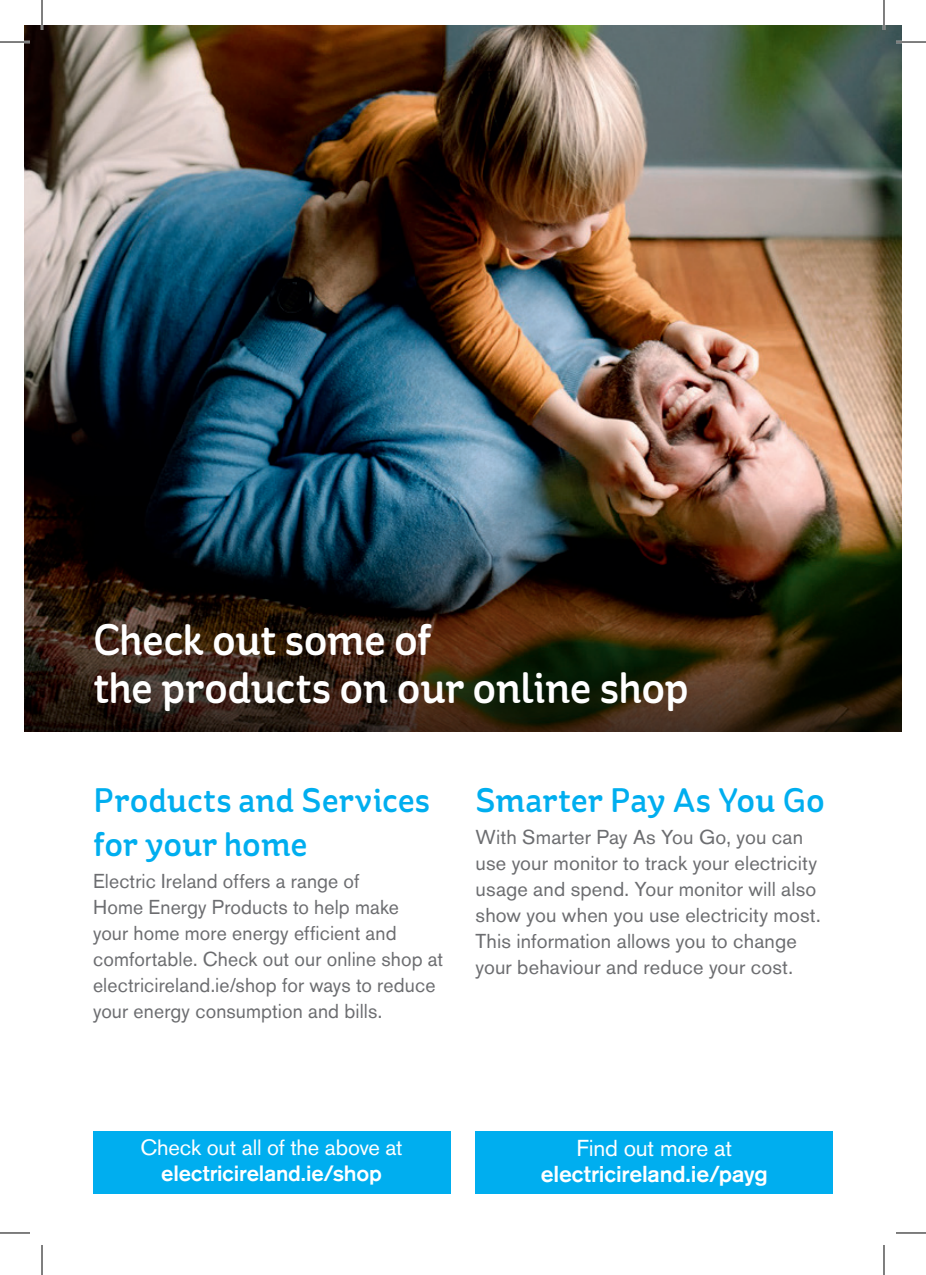
<style>
.page{position:relative;width:926px;height:1275px;background:#fff}
.page>*{position:absolute;margin:0;border:0;box-sizing:border-box;transform-origin:0 0}
.t1{font:500 44px/48px "St Ryde";letter-spacing:-.02em;color:#fff}
.t2{font:500 34px/43.6px "St Ryde";letter-spacing:-.005em;color:#00aeef}
.t3{font:500 22.8px "Akzidenz Grotesk BQ";letter-spacing:-.01em;color:#fff}
.t4{font:22.8px "Akzidenz Grotesk BQ";letter-spacing:-.01em;color:#fff}
.t5{font:22px "Akzidenz Grotesk BQ";letter-spacing:-.01em;color:#fff}
.t6{font:500 22px "Akzidenz Grotesk BQ";letter-spacing:-.005em;color:#fff}
.t7{font:20px/26px "Akzidenz Grotesk BQ";letter-spacing:.005em;color:#6c6d70}
</style>
<div class="page">
<img style="left:25px;top:25px;width:876px;height:471px">
<img style="left:25px;top:496px;width:876px;height:236px">
<div style="left:476px;top:1131px;width:357px;height:62px;background:#00aeef"></div>
<div style="left:93px;top:1131px;width:357px;height:62px;background:#00aeef"></div>
<hr style="left:0;top:41px;width:30px;height:2px;background:#fff">
<hr style="left:896px;top:41px;width:30px;height:2px;background:#fff">
<hr style="left:41px;top:0;width:2px;height:30px;background:#fff">
<hr style="left:883px;top:0;width:2px;height:30px;background:#fff">
<hr style="left:0;top:42px;width:30px;height:1px;background:#000">
<hr style="left:896px;top:42px;width:30px;height:1px;background:#000">
<hr style="left:0;top:1232px;width:30px;height:1px;background:#000">
<hr style="left:896px;top:1232px;width:30px;height:1px;background:#000">
<hr style="left:42px;top:0;width:1px;height:30px;background:#000">
<hr style="left:42px;top:1245px;width:1px;height:30px;background:#000">
<hr style="left:884px;top:0;width:1px;height:30px;background:#000">
<hr style="left:884px;top:1245px;width:1px;height:30px;background:#000">
<h1 class="t1" style="left:93px;top:617px;width:597px">Check out some of<br>the products on our online shop</h1>
<h2 class="t2" style="left:93px;top:779px;width:339px">Products and Services for your home</h2>
<p class="t7" style="left:93px;top:867px;width:352px">Electric Ireland offers a range of<br>Home Energy Products to help make<br>your home more energy efficient and comfortable. Check out our online shop at electricireland.ie/shop for ways to reduce your energy consumption and bills.</p>
<h2 class="t2" style="left:476px;top:779px;width:351px">Smarter Pay As You Go</h2>
<p class="t7" style="left:476px;top:824px;width:346px">With Smarter Pay As You Go, you can use your monitor to track your electricity usage and spend. Your monitor will also show you when you use electricity most.<br>This information allows you to change your behaviour and reduce your cost.</p>
<p class="t5" style="left:141px;top:1134px;width:264px">Check out all of the above at</p>
<p class="t6" style="left:161px;top:1159px;width:222px">electricireland.ie/shop</p>
<p class="t4" style="left:576px;top:1134px;width:157px">Find out more at</p>
<p class="t3" style="left:541px;top:1159px;width:228px">electricireland.ie/payg</p>
</div>
